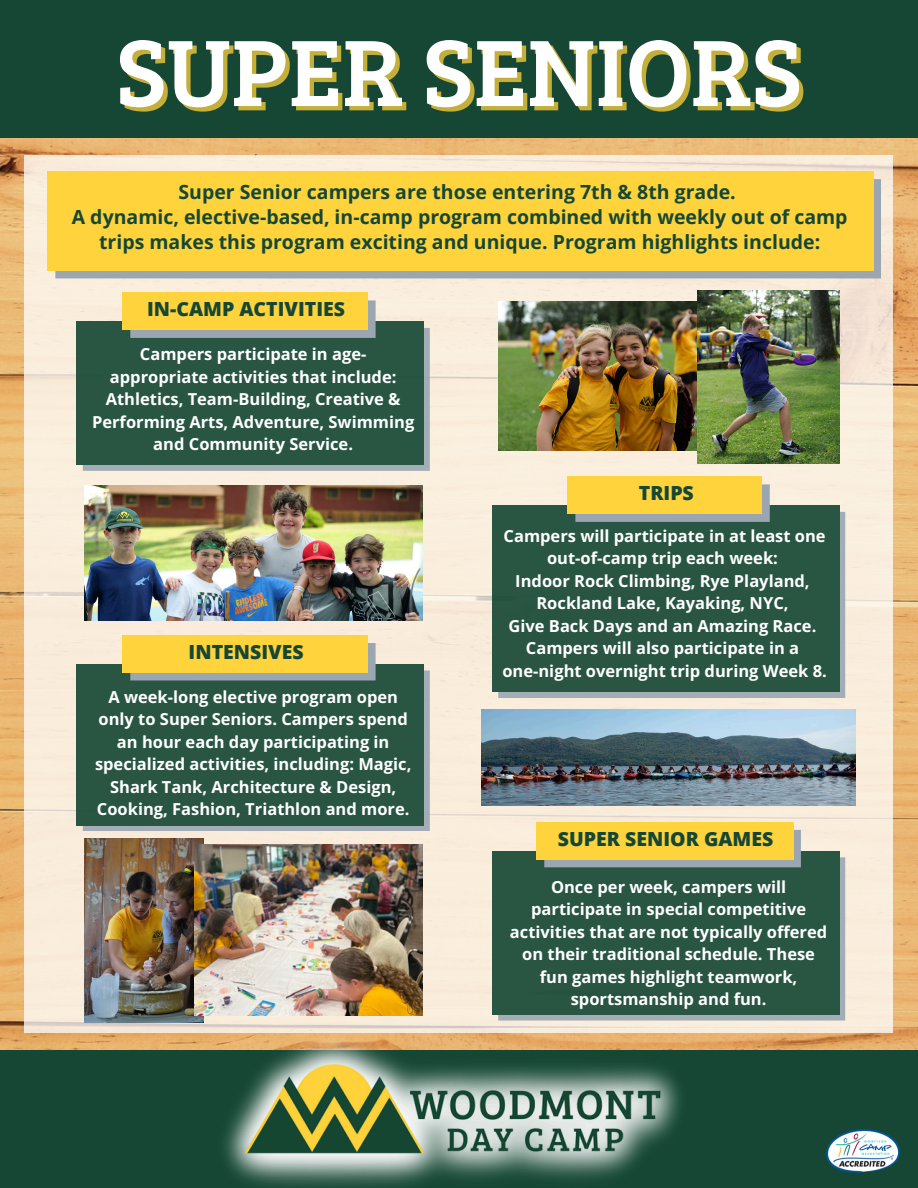
<style>
.page{position:relative;width:918px;height:1188px;background:#fff}
.page>*{position:absolute;margin:0;border:0;box-sizing:border-box;transform-origin:0 0}
.t1{font:97.5px "Bree Serif";color:#fff}
.t2{font:700 19.5px/24.8px "Open Sans";color:#154734;text-align:center}
.t3{font:800 19.5px "Open Sans";color:#154734}
.t4{font:700 16.5px/22.5px "Open Sans";color:#fff;text-align:center}
</style>
<div class="page">
<img style="left:0;top:137px;width:918px;height:914px">
<div style="left:25px;top:155px;width:868px;height:878px;background:#faeddc"></div>
<div style="left:0;top:0;width:918px;height:137px;background:#154734"></div>
<div style="left:55px;top:179px;width:826px;height:99px;background:#9aa7b2"></div>
<div style="left:47px;top:171px;width:826px;height:100px;background:#ffd33c"></div>
<div style="left:0;top:1051px;width:918px;height:137px;background:#154734"></div>
<img style="left:188px;top:1014px;width:554px;height:174px">
<img style="left:826px;top:1129px;width:73px;height:44px">
<svg style="left:83px;top:328px;width:347px;height:143px;background:#a4aeb6"></svg>
<div style="left:77px;top:322px;width:347px;height:143px;background:#295643"></div>
<svg style="left:130px;top:300px;width:246px;height:38px;background:#98a6b0"></svg>
<div style="left:122px;top:293px;width:246px;height:37px;background:#ffd33c"></div>
<img style="left:84px;top:485px;width:339px;height:135px">
<img style="left:499px;top:302px;width:198px;height:148px">
<img style="left:697px;top:291px;width:142px;height:173px">
<img style="left:482px;top:710px;width:373px;height:95px">
<svg style="left:83px;top:670px;width:347px;height:161px;background:#95a3a8"></svg>
<div style="left:77px;top:664px;width:347px;height:161px;background:#295543"></div>
<svg style="left:130px;top:643px;width:246px;height:38px;background:#93a2ab"></svg>
<div style="left:122px;top:635px;width:246px;height:38px;background:#ffd33c"></div>
<div style="left:498px;top:512px;width:347px;height:186px;background:#a2adb5"></div>
<div style="left:492px;top:506px;width:347px;height:186px;background:#295543"></div>
<svg style="left:575px;top:484px;width:195px;height:38px;background:#98a5b0"></svg>
<div style="left:567px;top:476px;width:195px;height:38px;background:#ffd33c"></div>
<svg style="left:498px;top:857px;width:347px;height:164px;background:#94a3a6"></svg>
<div style="left:492px;top:851px;width:347px;height:163px;background:#295543"></div>
<svg style="left:544px;top:830px;width:257px;height:37px;background:#a6aca3"></svg>
<div style="left:536px;top:822px;width:257px;height:37px;background:#ffd33c"></div>
<img style="left:84px;top:838px;width:119px;height:185px">
<img style="left:194px;top:845px;width:229px;height:171px">
<p class="t1" style="left:116px;top:1px;width:688px">SUPER SENIORS</p>
<p class="t2" style="left:72px;top:180px;width:777px">Super Senior campers are those entering 7th &amp; 8th grade.<br>A dynamic, elective-based, in-camp program combined with weekly out of camp trips makes this program exciting and unique. Program highlights include:</p>
<h2 class="t3" style="left:147px;top:295px;width:199px">IN-CAMP ACTIVITIES</h2>
<p class="t4" style="left:92px;top:343px;width:324px">Campers participate in age&shy;appropriate activities that include:<br>Athletics, Team-Building, Creative &amp; Performing Arts, Adventure, Swimming and Community Service.</p>
<p class="t3" style="left:189px;top:638px;width:117px">INTENSIVES</p>
<p class="t4" style="left:95px;top:685px;width:318px">A week-long elective program open only to Super Seniors. Campers spend an hour each day participating in specialized activities, including: Magic, Shark Tank, Architecture &amp; Design, Cooking, Fashion, Triathlon and more.</p>
<p class="t3" style="left:639px;top:479px;width:57px">TRIPS</p>
<p class="t4" style="left:504px;top:524px;width:324px">Campers will participate in at least one out-of-camp trip each week:</p>
<p class="t4" style="left:515px;top:569px;width:296px">Indoor Rock Climbing, Rye Playland,</p>
<p class="t4" style="left:536px;top:591px;width:254px">Rockland Lake, Kayaking, NYC,</p>
<p class="t4" style="left:509px;top:614px;width:309px">Give Back Days and an Amazing Race.</p>
<h2 class="t4" style="left:526px;top:636px;width:275px">Campers will also participate in a</h2>
<p class="t4" style="left:502px;top:659px;width:326px">one-night overnight trip during Week 8.</p>
<p class="t3" style="left:558px;top:825px;width:217px">SUPER SENIOR GAMES</p>
<p class="t4" style="left:510px;top:875px;width:319px">Once per week, campers will participate in special competitive activities that are not typically offered on their traditional schedule. These fun games highlight teamwork, sportsmanship and fun.</p>
</div>
